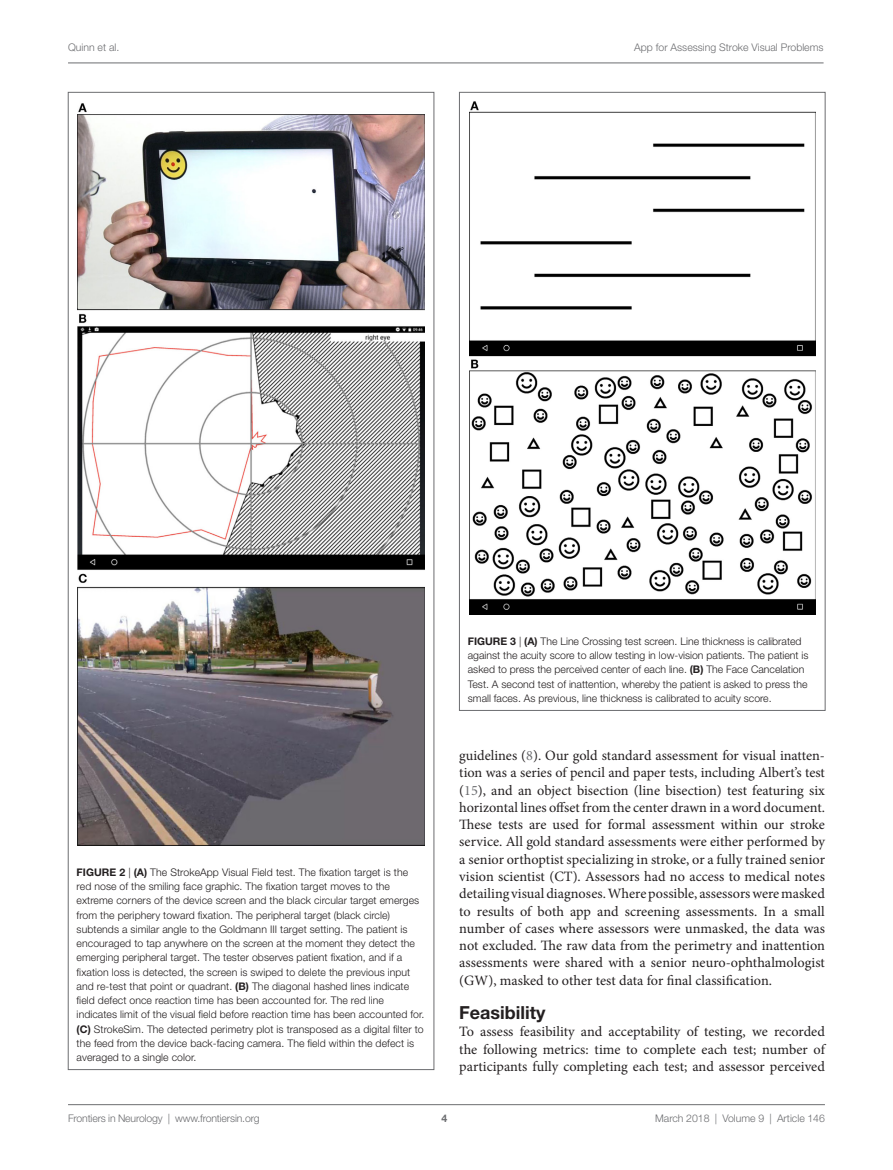
<style>
.page{position:relative;width:893px;height:1170px;background:#fff}
.page>*{position:absolute;margin:0;border:0;box-sizing:border-box;transform-origin:0 0}
.t1{font:700 18px "Helvetica Neue LT Std";color:#231f20}
.t2{font:14.25px/17.2px "Minion Pro";color:#231f20;text-align:justify}
.t3{font:300 10.5px/14.2px "Helvetica Neue LT Std";letter-spacing:.005em;color:#231f20}
.t4{font:300 10.5px "Helvetica Neue LT Std";color:#6c6d70}
.t5{font:700 10.5px "Helvetica Neue LT Std";color:#6c6d70}
.s1{font-weight:700}
.s2{color:#6c6d70}
</style>
<div class="page">
<img style="left:469px;top:101px;width:346px;height:514px">
<img style="left:78px;top:103px;width:346px;height:742px">
<hr style="left:68px;top:63px;width:756px;height:1px;background:#6c6d70">
<hr style="left:68px;top:1104px;width:757px;height:1px;background:#6c6d70">
<p class="t4" style="left:68px;top:41px;width:53px">Quinn et al.</p>
<p class="t4" style="left:634px;top:41px;width:191px">App for Assessing Stroke Visual Problems</p>
<p class="t3" style="left:77px;top:864px;width:349px"><span class="s1">FIGURE 2</span> | <span class="s1">(A)</span> The StrokeApp Visual Field test. The fixation target is the red nose of the smiling face graphic. The fixation target moves to the extreme corners of the device screen and the black circular target emerges from the periphery toward fixation. The peripheral target (black circle) subtends a similar angle to the Goldmann III target setting. The patient is encouraged to tap anywhere on the screen at the moment they detect the emerging peripheral target. The tester observes patient fixation, and if a fixation loss is detected, the screen is swiped to delete the previous input and re-test that point or quadrant. <span class="s1">(B)</span> The diagonal hashed lines indicate field defect once reaction time has been accounted for. The red line indicates limit of the visual field before reaction time has been accounted for. <span class="s1">(C)</span> StrokeSim. The detected perimetry plot is transposed as a digital filter to the feed from the device back-facing camera. The field within the defect is averaged to a single color.</p>
<p class="t3" style="left:468px;top:634px;width:342px"><span class="s1">FIGURE 3</span> | <span class="s1">(A)</span> The Line Crossing test screen. Line thickness is calibrated against the acuity score to allow testing in low-vision patients. The patient is asked to press the perceived center of each line. <span class="s1">(B)</span> The Face Cancelation Test. A second test of inattention, whereby the patient is asked to press the small faces. As previous, line thickness is calibrated to acuity score.</p>
<p class="t2" style="left:459px;top:747px;width:367px">guidelines (<span class="s2">8</span>). Our gold standard assessment for visual inatten&shy;tion was a series of pencil and paper tests, including Albert’s test (<span class="s2">15</span>), and an object bisection (line bisection) test featuring six horizontal lines offset from the center drawn in a word document.<br>These tests are used for formal assessment within our stroke service. All gold standard assessments were either performed by a senior orthoptist specializing in stroke, or a fully trained senior vision scientist (CT). Assessors had no access to medical notes detailing visual diagnoses. Where possible, assessors were masked to results of both app and screening assessments. In a small number of cases where assessors were unmasked, the data was not excluded. The raw data from the perimetry and inattention assessments were shared with a senior neuro-ophthalmologist (GW), masked to other test data for final classification.</p>
<h1 class="t1" style="left:459px;top:1001px;width:88px">FEASIBILITY</h1>
<h2 class="t2" style="left:459px;top:1023px;width:367px">To assess feasibility and acceptability of testing, we recorded the following metrics: time to complete each test; number of participants fully completing each test; and assessor perceived</h2>
<p class="t4" style="left:68px;top:1111px;width:193px">Frontiers in Neurology | www.frontiersin.org</p>
<p class="t4" style="left:655px;top:1111px;width:171px">March 2018 | Volume 9 | Article 146</p>
<p class="t5" style="left:441px;top:1111px;width:7px">4</p>
</div>
